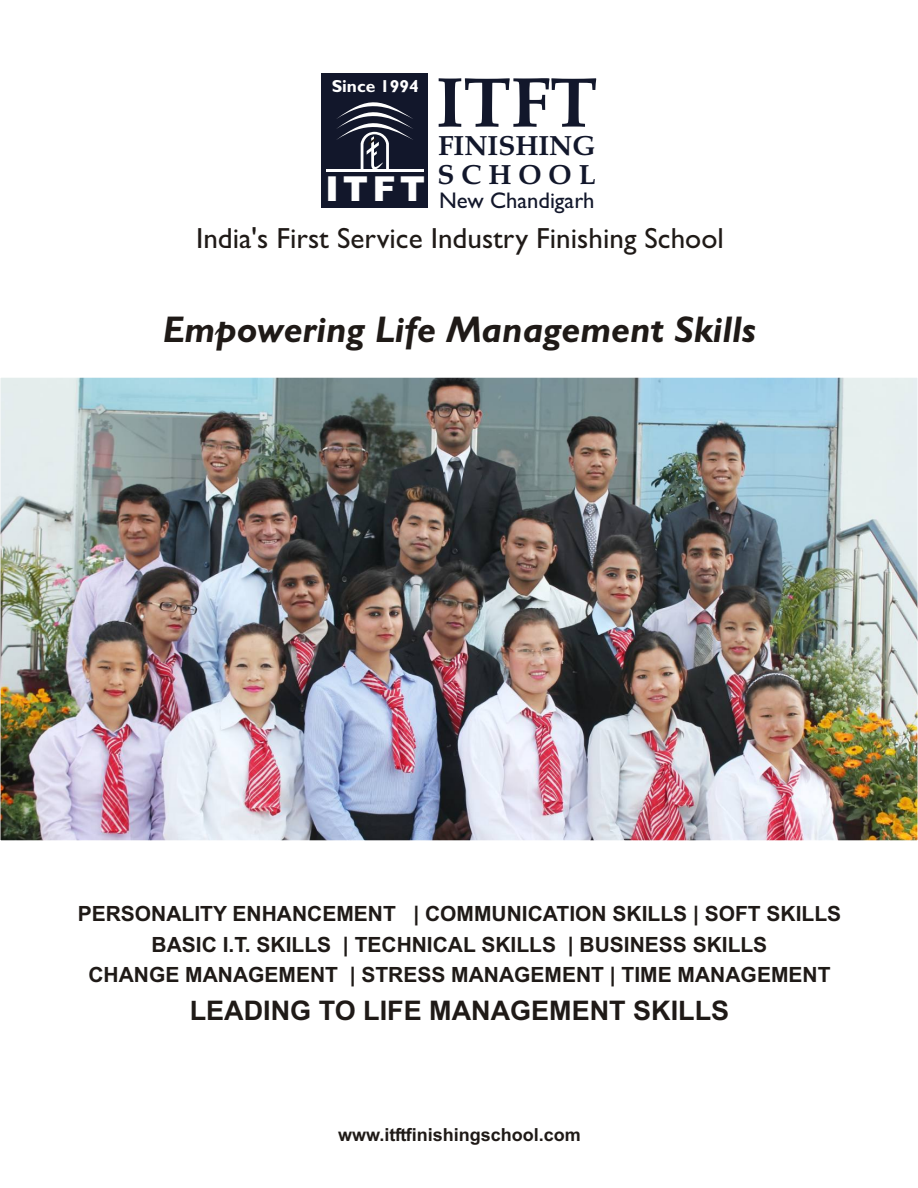
<style>
.page{position:relative;width:918px;height:1188px;background:#fff}
.page>*{position:absolute;margin:0;border:0;box-sizing:border-box;transform-origin:0 0}
.t1{font:700 70.8px "Book Antiqua";color:#12172b}
.t2{font:italic 700 37.2px "Gill Sans";color:#1f1a17}
.t3{font:900 34.35px "Arial";color:#fff}
.t4{font:29.1px "Gill Sans";color:#1f1a17}
.t5{font:700 27.75px/29.7px "Book Antiqua";color:#12172b}
.t6{font:700 27px "Arial";color:#1f1a17}
.t7{font:22.65px "Gill Sans";color:#12172b}
.t8{font:700 21px/30.5px "Arial";color:#1f1a17;text-align:center}
.t9{font:700 18px "Arial";color:#1f1a17}
.t10{font:700 17.4px "Gill Sans";color:#fff}
</style>
<div class="page">
<div style="left:322px;top:74px;width:106px;height:134px;background:#12172b"></div>
<hr style="left:326px;top:170px;width:98px;height:2px;background:#fff">
<svg style="left:336px;top:102px;width:78px;height:68px"></svg>
<img style="left:2px;top:379px;width:914px;height:460px">
<p class="t10" style="left:332px;top:80px;width:89px">Since 1994</p>
<h3 class="t3" style="left:325px;top:176px;width:101px">ITFT</h3>
<h1 class="t1" style="left:436px;top:75px;width:163px">ITFT</h1>
<h3 class="t5" style="left:438px;top:134px;width:160px">FINISHING<br>SCHOOL</h3>
<p class="t7" style="left:439px;top:192px;width:157px">New Chandigarh</p>
<h3 class="t4" style="left:196px;top:228px;width:529px">India's First Service Industry Finishing School</h3>
<h2 class="t2" style="left:163px;top:317px;width:594px">Empowering Life Management Skills</h2>
<p class="t8" style="left:78px;top:901px;width:765px">PERSONALITY ENHANCEMENT | COMMUNICATION SKILLS | SOFT SKILLS<br>BASIC I.T. SKILLS | TECHNICAL SKILLS | BUSINESS SKILLS<br>CHANGE MANAGEMENT | STRESS MANAGEMENT | TIME MANAGEMENT</p>
<p class="t6" style="left:190px;top:1000px;width:541px">LEADING TO LIFE MANAGEMENT SKILLS</p>
<p class="t9" style="left:338px;top:1128px;width:244px">www.itftfinishingschool.com</p>
</div>
